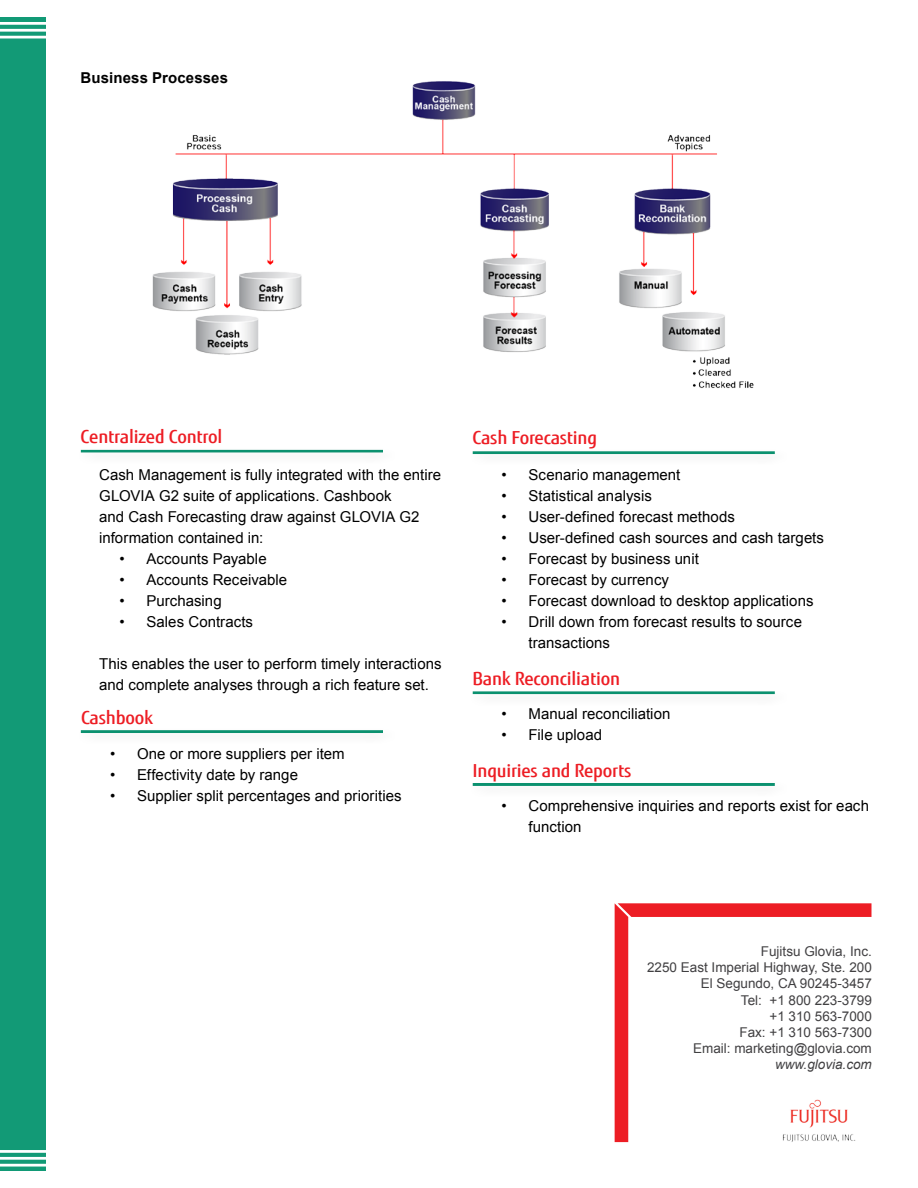
<style>
.page{position:relative;width:918px;height:1188px;background:#fff}
.page>*{position:absolute;margin:0;border:0;box-sizing:border-box;transform-origin:0 0}
.t1{font:500 18px "Fujitsu Sans";letter-spacing:-.01em;color:#ed1d24}
.t2{font:15px/21px "Arial";letter-spacing:.005em;color:#000}
.t3{font:700 15px "Arial";letter-spacing:.01em;color:#000}
.t4{font:13.5px/16.2px "Arial";color:#414042;text-align:right}
.t5{font:italic 13.5px "Arial";color:#414042}
</style>
<div class="page">
<div style="left:0;top:17px;width:46px;height:1154px;background:#129a76"></div>
<hr style="left:0;top:22px;width:47px;height:3px;background:#fff">
<hr style="left:0;top:29px;width:47px;height:3px;background:#fff">
<hr style="left:0;top:36px;width:47px;height:2px;background:#fff">
<hr style="left:0;top:1150px;width:56px;height:3px;background:#fff">
<hr style="left:0;top:1157px;width:56px;height:3px;background:#fff">
<hr style="left:0;top:1164px;width:56px;height:3px;background:#fff">
<div style="left:77px;top:446px;width:319px;height:20px;background:#fafafa"></div>
<div style="left:67px;top:439px;width:330px;height:15px;background:#000;opacity:.06"></div>
<div style="left:77px;top:726px;width:319px;height:20px;background:#fbfbfb"></div>
<div style="left:67px;top:720px;width:330px;height:15px;background:#000;opacity:.06"></div>
<div style="left:469px;top:687px;width:319px;height:21px;background:#fafafa"></div>
<div style="left:459px;top:681px;width:330px;height:15px;background:#000;opacity:.06"></div>
<div style="left:469px;top:779px;width:319px;height:20px;background:#fafafa"></div>
<div style="left:459px;top:772px;width:330px;height:15px;background:#000;opacity:.06"></div>
<div style="left:469px;top:447px;width:319px;height:20px;background:#fbfbfb"></div>
<div style="left:459px;top:441px;width:330px;height:15px;background:#000;opacity:.06"></div>
<img style="left:152px;top:81px;width:602px;height:307px">
<svg style="left:615px;top:903px;width:257px;height:239px"></svg>
<img style="left:780px;top:1097px;width:77px;height:45px">
<p class="t3" style="left:81px;top:67px;width:149px">Business Processes</p>
<p class="t1" style="left:81px;top:425px;width:143px">Centralized Control</p>
<p class="t2" style="left:99px;top:464px;width:344px">Cash Management is fully integrated with the entire GLOVIA G2 suite of applications. Cashbook<br>and Cash Forecasting draw against GLOVIA G2 information contained in:</p>
<p class="t2" style="left:119px;top:548px;width:149px">• Accounts Payable</p>
<p class="t2" style="left:119px;top:569px;width:169px">• Accounts Receivable</p>
<p class="t2" style="left:119px;top:590px;width:104px">• Purchasing</p>
<p class="t2" style="left:119px;top:611px;width:135px">• Sales Contracts</p>
<p class="t2" style="left:99px;top:653px;width:344px">This enables the user to perform timely interactions and complete analyses through a rich feature set.</p>
<p class="t1" style="left:81px;top:707px;width:74px">Cashbook</p>
<p class="t2" style="left:110px;top:744px;width:236px">• One or more suppliers per item</p>
<p class="t2" style="left:110px;top:765px;width:190px">• Effectivity date by range</p>
<p class="t2" style="left:110px;top:786px;width:293px">• Supplier split percentages and priorities</p>
<p class="t1" style="left:472px;top:426px;width:126px">Cash Forecasting</p>
<p class="t2" style="left:502px;top:465px;width:180px">• Scenario management</p>
<p class="t2" style="left:502px;top:486px;width:152px">• Statistical analysis</p>
<p class="t2" style="left:502px;top:507px;width:235px">• User-defined forecast methods</p>
<p class="t2" style="left:502px;top:528px;width:324px">• User-defined cash sources and cash targets</p>
<p class="t2" style="left:502px;top:549px;width:199px">• Forecast by business unit</p>
<p class="t2" style="left:502px;top:570px;width:169px">• Forecast by currency</p>
<p class="t2" style="left:502px;top:591px;width:314px">• Forecast download to desktop applications</p>
<p class="t2" style="left:529px;top:612px;width:275px;text-indent:-27px">• Drill down from forecast results to source transactions</p>
<p class="t1" style="left:472px;top:668px;width:149px">Bank Reconciliation</p>
<p class="t2" style="left:502px;top:703px;width:170px">• Manual reconciliation</p>
<p class="t2" style="left:502px;top:724px;width:102px">• File upload</p>
<p class="t1" style="left:472px;top:760px;width:160px">Inquiries and Reports</p>
<p class="t2" style="left:529px;top:795px;width:342px;text-indent:-27px">• Comprehensive inquiries and reports exist for each function</p>
<p class="t4" style="left:647px;top:943px;width:226px">Fujitsu Glovia, Inc.<br>2250 East Imperial Highway, Ste. 200<br>El Segundo, CA 90245-3457<br>Tel: +1 800 223-3799<br>+1 310 563-7000<br>Fax: +1 310 563-7300<br>Email: marketing@glovia.com</p>
<p class="t5" style="left:775px;top:1056px;width:98px">www.glovia.com</p>
</div>
